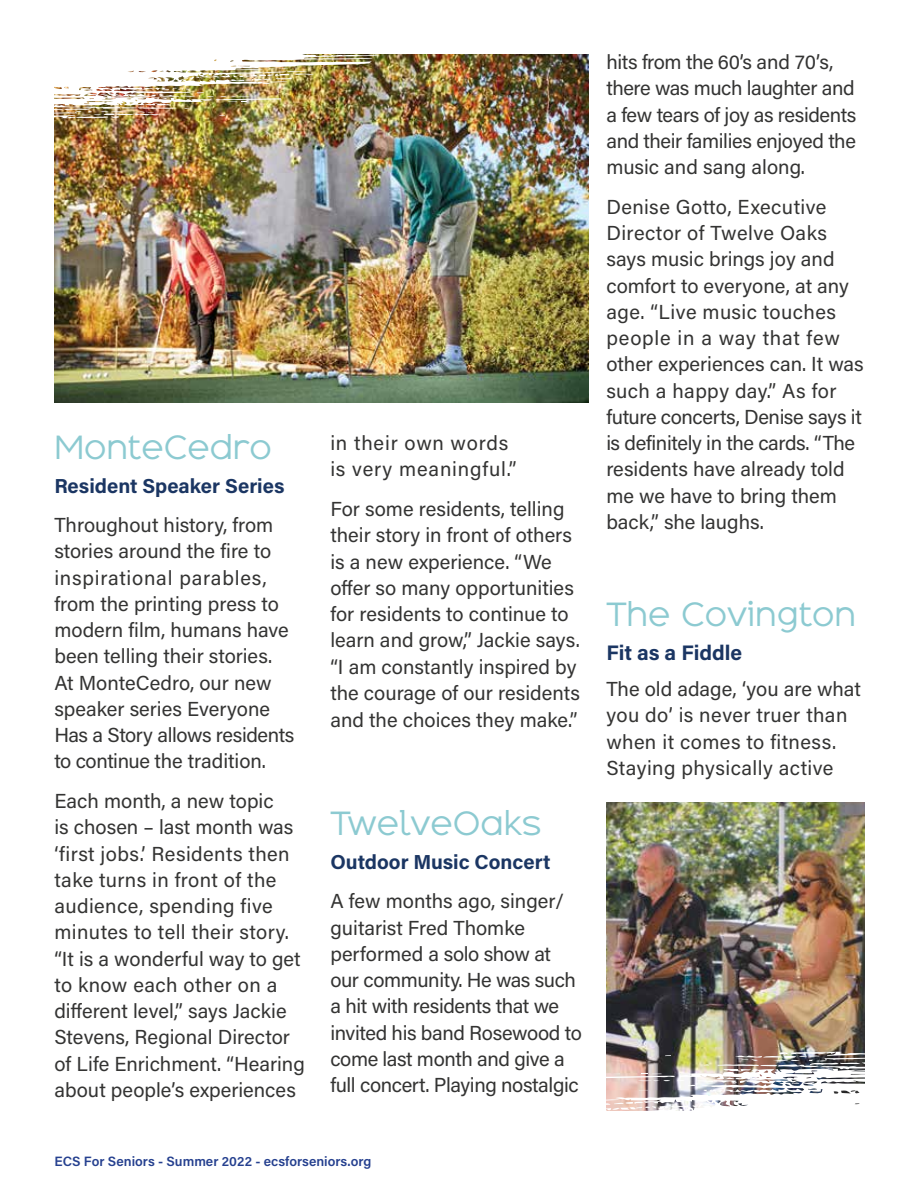
<style>
.page{position:relative;width:918px;height:1188px;background:#fff}
.page>*{position:absolute;margin:0;border:0;box-sizing:border-box;transform-origin:0 0}
.t1{font:29.25px "Adequate";color:#8ccad1}
.t2{font:700 21px "Acumin Pro";color:#1b3663}
.t3{font:20.25px/26.2px "Acumin Pro";color:#343433}
.t4{font:20.25px/26.2px "Acumin Pro";letter-spacing:-.02em;color:#343433}
.t5{font:20.25px/26.2px "Acumin Pro";letter-spacing:.02em;color:#343433}
.t6{font:700 20.25px "Acumin Pro";color:#1b3663}
.t7{font:20.25px/26.2px "Acumin Pro";letter-spacing:.04em;color:#343433}
.t8{font:600 13.5px "Acumin Pro";color:#25408f}
</style>
<div class="page">
<img style="left:54px;top:54px;width:534px;height:348px">
<img style="left:606px;top:803px;width:258px;height:249px">
<img style="left:606px;top:1052px;width:259px;height:59px">
<img style="left:54px;top:54px;width:324px;height:64px">
<h1 class="t1" style="left:54px;top:427px;width:219px">MonteCedro</h1>
<p class="t6" style="left:54px;top:472px;width:232px">Resident Speaker Series</p>
<p class="t3" style="left:54px;top:511px;width:242px">Throughout history, from stories around the fire to inspirational parables, from the printing press to modern film, humans have been telling their stories.<br>At MonteCedro, our new speaker series Everyone<br>Has a Story allows residents to continue the tradition.</p>
<p class="t3" style="left:54px;top:787px;width:252px">Each month, a new topic<br>is chosen – last month was ‘first jobs.’ Residents then take turns in front of the audience, spending five minutes to tell their story. “It is a wonderful way to get to know each other on a different level,” says Jackie<br>Stevens, Regional Director of Life Enrichment. “Hearing about people’s experiences</p>
<p class="t7" style="left:330px;top:429px;width:188px">in their own words is very meaningful.”</p>
<p class="t3" style="left:330px;top:495px;width:251px">For some residents, telling their story in front of others is a new experience. “We offer so many opportunities for residents to continue to learn and grow,” Jackie says. “I am constantly inspired by the courage of our residents and the choices they make.”</p>
<h1 class="t1" style="left:330px;top:803px;width:213px">TwelveOaks</h1>
<p class="t6" style="left:330px;top:848px;width:222px">Outdoor Music Concert</p>
<p class="t4" style="left:330px;top:887px;width:253px">A few months ago, singer/ guitarist Fred Thomke performed a solo show at our community. He was such a hit with residents that we invited his band Rosewood to come last month and give a full concert. Playing nostalgic</p>
<p class="t8" style="left:54px;top:1152px;width:319px">ECS For Seniors - Summer 2022 - ecsforseniors.org</p>
<p class="t4" style="left:606px;top:48px;width:252px">hits from the 60’s and 70’s, there was much laughter and a few tears of joy as residents and their families enjoyed the music and sang along.</p>
<p class="t3" style="left:606px;top:193px;width:259px">Denise Gotto, Executive<br>Director of Twelve Oaks says music brings joy and comfort to everyone, at any age. “Live music touches people in a way that few other experiences can. It was such a happy day.” As for future concerts, Denise says it is definitely in the cards. “The residents have already told me we have to bring them back,” she laughs.</p>
<h1 class="t1" style="left:606px;top:594px;width:251px">The Covington</h1>
<p class="t2" style="left:606px;top:638px;width:137px">Fit as a Fiddle</p>
<p class="t5" style="left:606px;top:675px;width:256px">The old adage, ‘you are what you do’ is never truer than when it comes to fitness.<br>Staying physically active</p>
</div>
